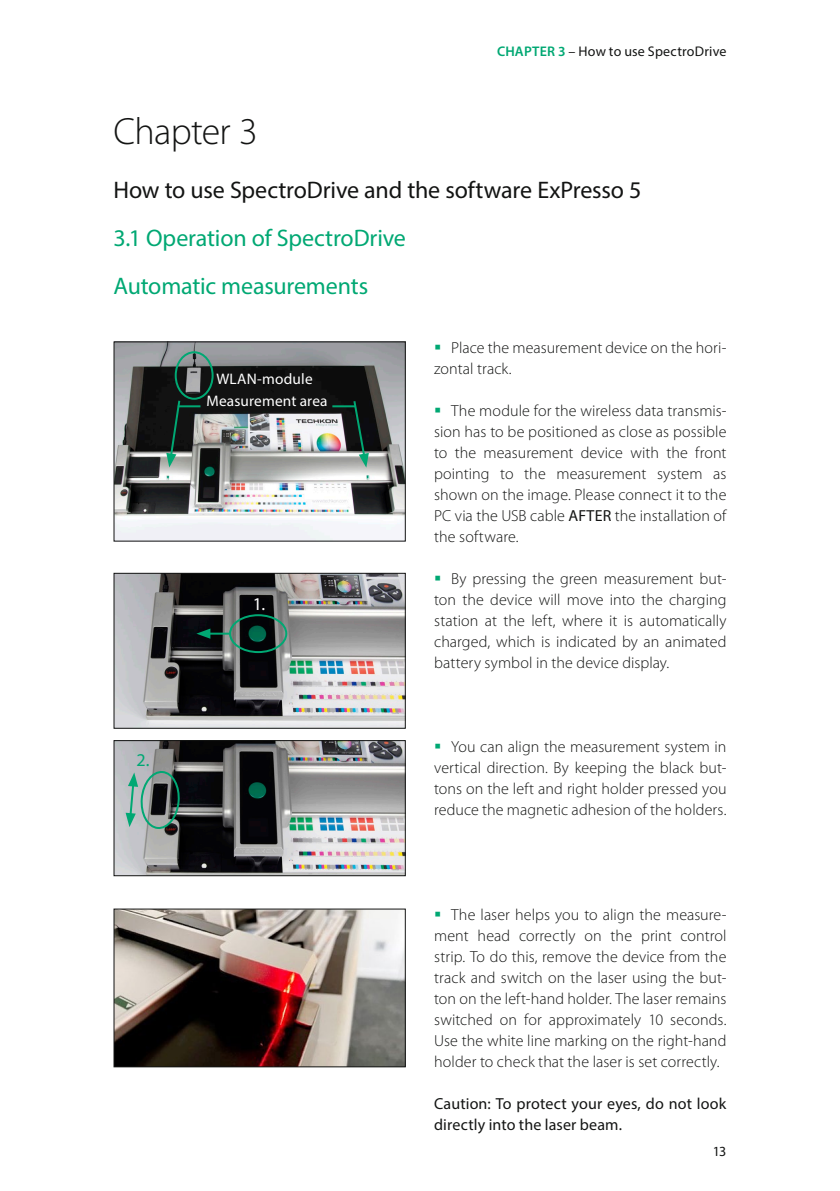
<style>
.page{position:relative;width:840px;height:1191px;background:#fff}
.page>*{position:absolute;margin:0;border:0;box-sizing:border-box;transform-origin:0 0}
.t1{font:300 38px "Myriad Pro";letter-spacing:-.015em;color:#131413}
.t2{font:24px/48px "Myriad Pro";letter-spacing:-.005em;color:#00a873}
.t3{font:24px "Myriad Pro";letter-spacing:-.005em;color:#131413}
.t4{font:18px "Myriad Pro";color:#fff}
.t5{font:18px "Myriad Pro";color:#00a873}
.t6{font:300 16px/21px "Myriad Pro";letter-spacing:.005em;color:#131413;text-align:justify}
.t7{font:16px/21px "Myriad Pro";letter-spacing:.005em;color:#131413}
.t8{font:15.4px "Myriad Pro";letter-spacing:.01em;color:#fff}
.t9{font:14px "Myriad Pro";letter-spacing:.015em;color:#131413}
.s1{font-weight:600;color:#00a873}
.s2{color:#00a873}
.s3{font-weight:400}
</style>
<div class="page">
<img style="left:115px;top:343px;width:288px;height:196px">
<div style="left:113px;top:341px;width:292px;height:200px;border:1px solid #131413"></div>
<img style="left:115px;top:575px;width:288px;height:152px">
<div style="left:113px;top:573px;width:292px;height:156px;border:1px solid #131413"></div>
<div style="left:229px;top:614px;width:58px;height:39px;border:2px solid #00a873;border-radius:50%"></div>
<hr style="left:207px;top:632px;width:23px;height:2px;background:#00a873">
<svg style="left:196px;top:628px;width:14px;height:11px"></svg>
<img style="left:115px;top:742px;width:288px;height:132px">
<div style="left:113px;top:740px;width:292px;height:136px;border:1px solid #131413"></div>
<svg style="left:125px;top:769px;width:57px;height:61px;background:#6a827d"></svg>
<img style="left:115px;top:910px;width:288px;height:155px">
<div style="left:113px;top:908px;width:292px;height:159px;border:1px solid #131413"></div>
<svg style="left:352px;top:399px;width:16px;height:68px"></svg>
<svg style="left:166px;top:398px;width:15px;height:69px"></svg>
<hr style="left:178px;top:405px;width:22px;height:2px;background:#00a873">
<hr style="left:332px;top:405px;width:23px;height:2px;background:#00a873">
<div style="left:175px;top:351px;width:38px;height:49px;border:2px solid #00a873;border-radius:50%"></div>
<p class="t9" style="left:497px;top:43px;width:231px"><span class="s1">CHAPTER 3</span> – How to use SpectroDrive</p>
<h1 class="t1" style="left:113px;top:108px;width:146px">Chapter 3</h1>
<h2 class="t3" style="left:113px;top:175px;width:529px">How to use SpectroDrive and the software ExPresso 5</h2>
<h2 class="t2" style="left:113px;top:214px;width:294px">3.1 Operation of SpectroDrive<br>Automatic measurements</h2>
<p class="t8" style="left:216px;top:369px;width:98px">WLAN-module</p>
<p class="t8" style="left:206px;top:391px;width:122px">Measurement area</p>
<p class="t5" style="left:136px;top:748px;width:15px">2.</p>
<p class="t4" style="left:253px;top:593px;width:14px">1.</p>
<p class="t6" style="left:434px;top:337px;width:293px"><span class="s2">▪</span> Place the measurement device on the hori&shy;zontal track.</p>
<p class="t6" style="left:434px;top:400px;width:293px"><span class="s2">▪</span> The module for the wireless data transmis&shy;sion has to be positioned as close as possible to the measurement device with the front pointing to the measurement system as shown on the image. Please connect it to the PC via the USB cable <span class="s3">AFTER</span> the installation of the software.</p>
<p class="t6" style="left:434px;top:567px;width:293px"><span class="s2">▪</span> By pressing the green measurement but&shy;ton the device will move into the charging station at the left, where it is automatically charged, which is indicated by an animated battery symbol in the device display.</p>
<p class="t6" style="left:434px;top:735px;width:294px"><span class="s2">▪</span> You can align the measurement system in vertical direction. By keeping the black but&shy;tons on the left and right holder pressed you reduce the magnetic adhesion of the holders.</p>
<p class="t6" style="left:434px;top:903px;width:294px"><span class="s2">▪</span> The laser helps you to align the measure&shy;ment head correctly on the print control strip. To do this, remove the device from the track and switch on the laser using the but&shy;ton on the left-hand holder. The laser remains switched on for approximately 10 seconds.<br>Use the white line marking on the right-hand holder to check that the laser is set correctly.</p>
<p class="t7" style="left:434px;top:1092px;width:293px">Caution: To protect your eyes, do not look directly into the laser beam.</p>
<p class="t9" style="left:712px;top:1142px;width:15px">13</p>
</div>
